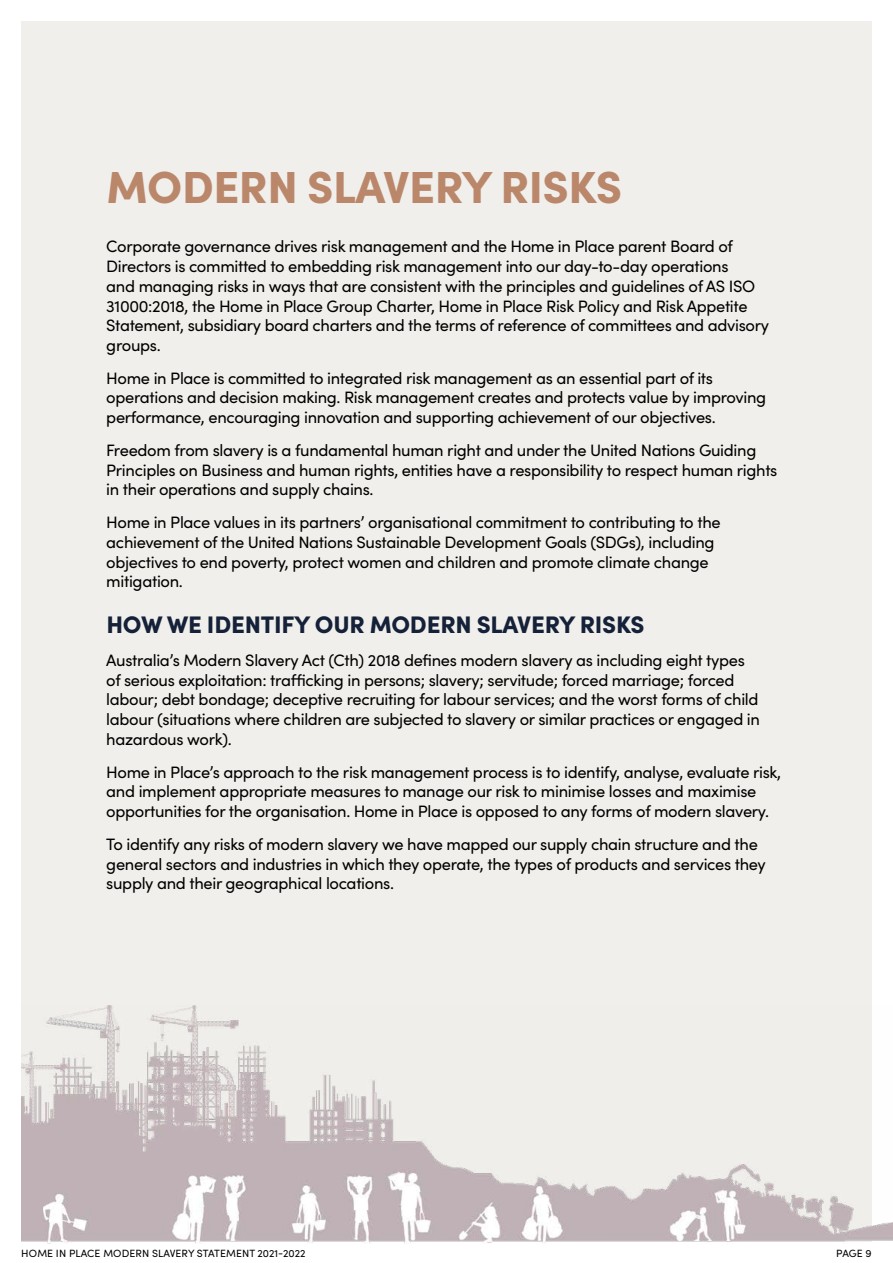
<style>
.page{position:relative;width:893px;height:1263px;background:#fff}
.page>*{position:absolute;margin:0;border:0;box-sizing:border-box;transform-origin:0 0}
.t1{font:900 45px "Sofia Pro";letter-spacing:-.01em;color:#ba876b}
.t2{font:900 24px "Sofia Pro";letter-spacing:-.01em;color:#142139}
.t3{font:16.5px/19.8px "Sofia Pro";letter-spacing:-.02em;color:#000}
.t4{font:10.5px "Sofia Pro";letter-spacing:.01em;color:#000}
</style>
<div class="page">
<div style="left:21px;top:21px;width:851px;height:1221px;background:#f1efeb"></div>
<img style="left:21px;top:1006px;width:872px;height:237px">
<h1 class="t1" style="left:107px;top:151px;width:517px">MODERN SLAVERY RISKS</h1>
<p class="t3" style="left:106px;top:236px;width:664px">Corporate governance drives risk management and the Home in Place parent Board of Directors is committed to embedding risk management into our day-to-day operations<br>and managing risks in ways that are consistent with the principles and guidelines of AS ISO 31000:2018, the Home in Place Group Charter, Home in Place Risk Policy and Risk Appetite Statement, subsidiary board charters and the terms of reference of committees and advisory groups.</p>
<p class="t3" style="left:106px;top:367px;width:661px">Home in Place is committed to integrated risk management as an essential part of its operations and decision making. Risk management creates and protects value by improving performance, encouraging innovation and supporting achievement of our objectives.</p>
<p class="t3" style="left:106px;top:439px;width:673px">Freedom from slavery is a fundamental human right and under the United Nations Guiding<br>Principles on Business and human rights, entities have a responsibility to respect human rights in their operations and supply chains.</p>
<p class="t3" style="left:106px;top:511px;width:616px">Home in Place values in its partners’ organisational commitment to contributing to the achievement of the United Nations Sustainable Development Goals (SDGs), including objectives to end poverty, protect women and children and promote climate change mitigation.</p>
<h2 class="t2" style="left:106px;top:606px;width:540px">HOW WE IDENTIFY OUR MODERN SLAVERY RISKS</h2>
<p class="t3" style="left:106px;top:649px;width:655px">Australia’s Modern Slavery Act (Cth) 2018 defines modern slavery as including eight types of serious exploitation: trafficking in persons; slavery; servitude; forced marriage; forced labour; debt bondage; deceptive recruiting for labour services; and the worst forms of child labour (situations where children are subjected to slavery or similar practices or engaged in hazardous work).</p>
<p class="t3" style="left:106px;top:761px;width:676px">Home in Place’s approach to the risk management process is to identify, analyse, evaluate risk, and implement appropriate measures to manage our risk to minimise losses and maximise opportunities for the organisation. Home in Place is opposed to any forms of modern slavery.</p>
<p class="t3" style="left:106px;top:833px;width:661px">To identify any risks of modern slavery we have mapped our supply chain structure and the general sectors and industries in which they operate, the types of products and services they supply and their geographical locations.</p>
<p class="t4" style="left:21px;top:1245px;width:286px">HOME IN PLACE MODERN SLAVERY STATEMENT 2021-2022</p>
<p class="t4" style="left:836px;top:1245px;width:37px">PAGE 9</p>
</div>
